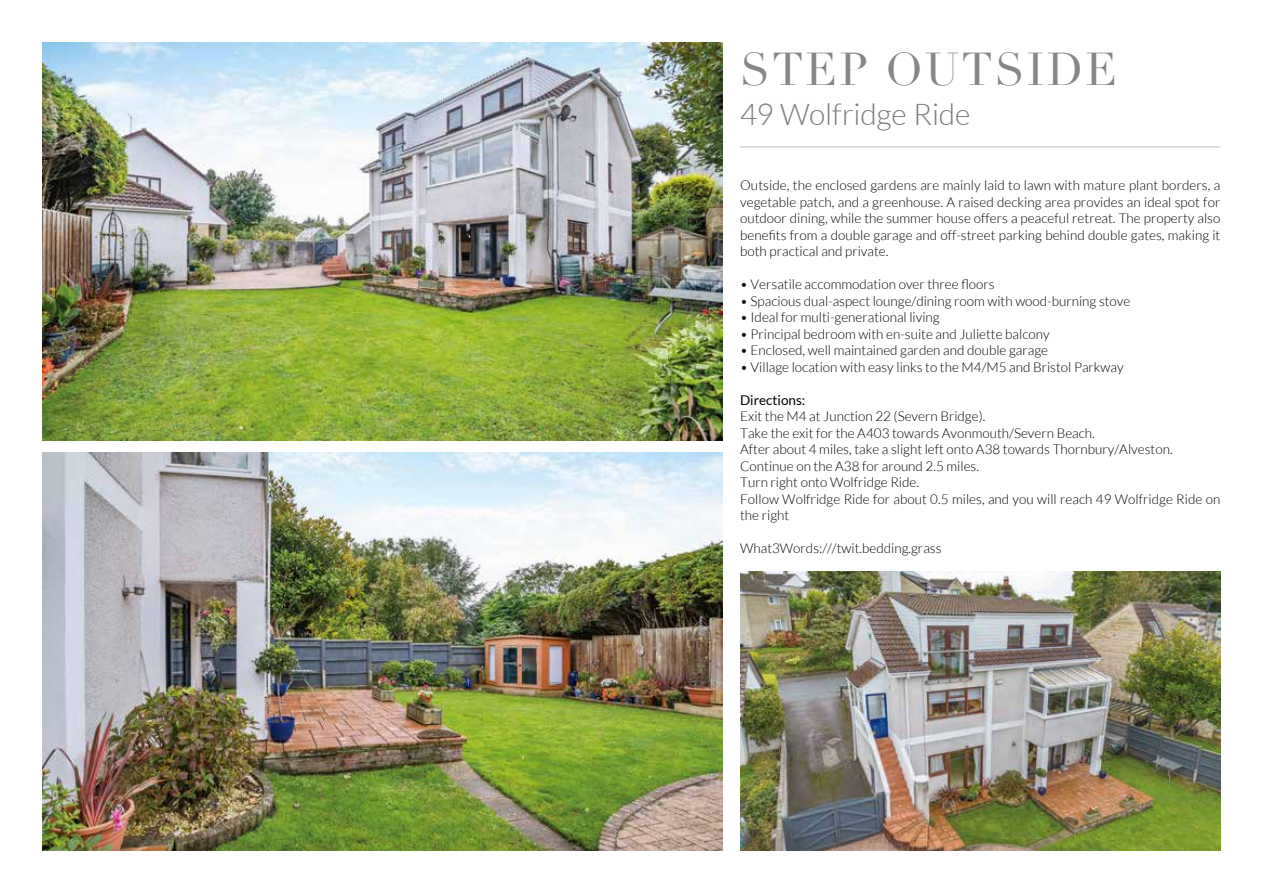
<style>
.page{position:relative;width:1263px;height:893px;background:#fff}
.page>*{position:absolute;margin:0;border:0;box-sizing:border-box;transform-origin:0 0}
.t1{font:45px "Didot";letter-spacing:.05em;color:#858689}
.t2{font:300 30px "Lato";letter-spacing:-.005em;color:#7c7b7b}
.t3{font:300 13.5px/16.5px "Lato";color:#000;text-align:justify}
.t4{font:13.5px "Lato";color:#000}
</style>
<div class="page">
<img style="left:43px;top:43px;width:679px;height:398px">
<img style="left:43px;top:453px;width:679px;height:397px">
<hr style="left:740px;top:147px;width:480px;height:1px;background:#bebebe">
<img style="left:740px;top:572px;width:480px;height:278px">
<h1 class="t1" style="left:740px;top:42px;width:379px">STEP OUTSIDE</h1>
<h2 class="t2" style="left:740px;top:99px;width:232px">49 Wolfridge Ride</h2>
<p class="t3" style="left:740px;top:177px;width:482px">Outside, the enclosed gardens are mainly laid to lawn with mature plant borders, a vegetable patch, and a greenhouse. A raised decking area provides an ideal spot for outdoor dining, while the summer house offers a peaceful retreat. The property also benefits from a double garage and off-street parking behind double gates, making it both practical and private.</p>
<p class="t3" style="left:740px;top:276px;width:256px">• Versatile accommodation over three floors</p>
<p class="t3" style="left:740px;top:293px;width:392px">• Spacious dual-aspect lounge/dining room with wood-burning stove</p>
<p class="t3" style="left:740px;top:309px;width:201px">• Ideal for multi-generational living</p>
<p class="t3" style="left:740px;top:326px;width:311px">• Principal bedroom with en-suite and Juliette balcony</p>
<p class="t3" style="left:740px;top:342px;width:309px">• Enclosed, well maintained garden and double garage</p>
<p class="t3" style="left:740px;top:359px;width:385px">• Village location with easy links to the M4/M5 and Bristol Parkway</p>
<p class="t4" style="left:740px;top:392px;width:67px">Directions:</p>
<p class="t3" style="left:740px;top:408px;width:482px;text-align:left">Exit the M4 at Junction 22 (Severn Bridge).<br>Take the exit for the A403 towards Avonmouth/Severn Beach.<br>After about 4 miles, take a slight left onto A38 towards Thornbury/Alveston.<br>Continue on the A38 for around 2.5 miles.<br>Turn right onto Wolfridge Ride.<br>Follow Wolfridge Ride for about 0.5 miles, and you will reach 49 Wolfridge Ride on the right</p>
<p class="t3" style="left:740px;top:540px;width:203px">What3Words:///twit.bedding.grass</p>
</div>
